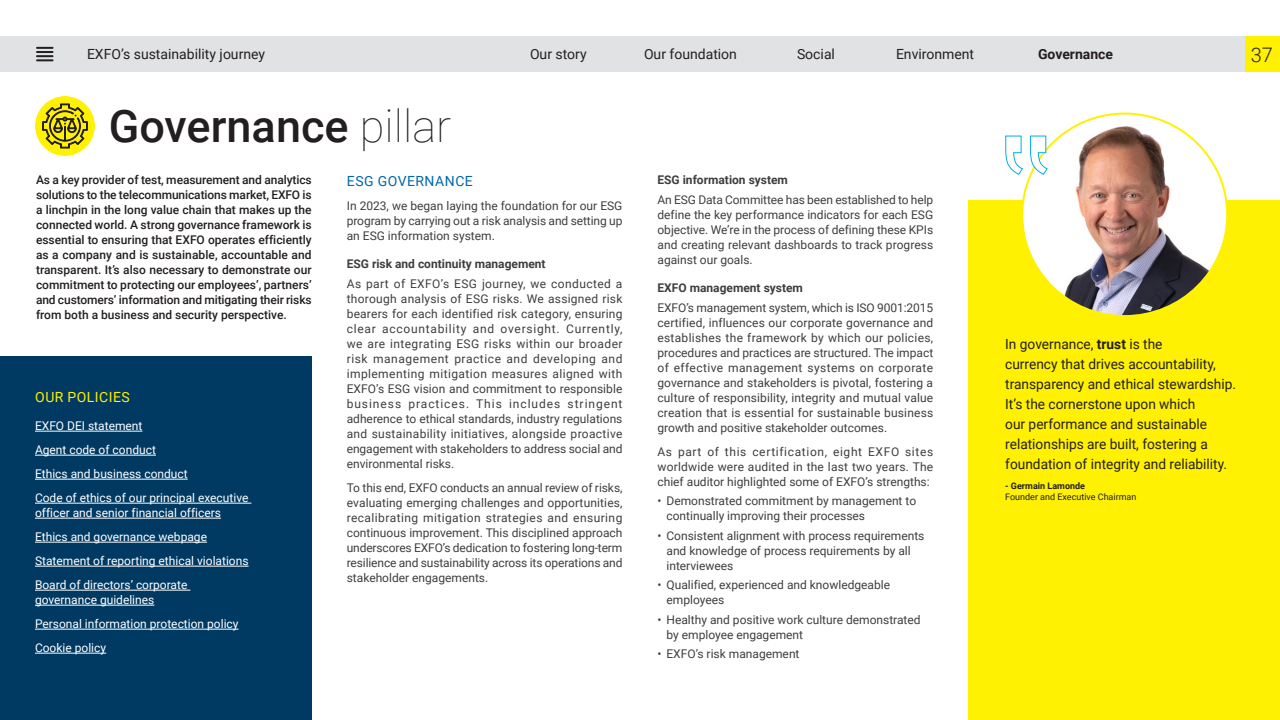
<style>
.page{position:relative;width:1280px;height:720px;background:#fff}
.page>*{position:absolute;margin:0;border:0;box-sizing:border-box;transform-origin:0 0}
.t1{font:500 45px "Roboto";color:#231f20}
.t2{font:300 20px "Roboto";color:#231f20}
.t3{font:14px/20px "Roboto";color:#231f20}
.t4{font:14px "Roboto";letter-spacing:.035em;color:#0068a9}
.t5{font:14px "Roboto";letter-spacing:.035em;color:#fff101}
.t6{font:700 14px "Roboto";color:#231f20}
.t7{font:12px/15px "Roboto";color:#3e3e3f;text-align:justify}
.t8{font:500 12px/15px "Roboto";color:#231f20;text-align:justify}
.t9{font:12px/24px "Roboto";color:#fff}
.t10{font:700 12px "Roboto";color:#3e3e3f}
.t11{font:9px "Roboto";color:#231f20}
.t12{font:700 9px "Roboto";color:#231f20}
.s1{font-weight:100}
.s2{font-weight:700}
</style>
<div class="page">
<div style="left:968px;top:200px;width:312px;height:520px;background:#fff101"></div>
<img style="left:1022px;top:114px;width:205px;height:200px">
<svg style="left:1005px;top:135px;width:44px;height:41px"></svg>
<div style="left:35px;top:96px;width:60px;height:60px;background:#fff101;border-radius:50%"></div>
<svg style="left:42px;top:104px;width:46px;height:44px"></svg>
<div style="left:0;top:356px;width:312px;height:364px;background:#003a62"></div>
<hr style="left:35px;top:431px;width:107px;height:1px;background:#fff">
<hr style="left:35px;top:455px;width:121px;height:1px;background:#fff">
<hr style="left:35px;top:479px;width:153px;height:1px;background:#fff">
<hr style="left:35px;top:503px;width:216px;height:1px;background:#fff">
<hr style="left:35px;top:518px;width:186px;height:1px;background:#fff">
<hr style="left:35px;top:542px;width:172px;height:1px;background:#fff">
<hr style="left:35px;top:566px;width:214px;height:1px;background:#fff">
<hr style="left:35px;top:590px;width:155px;height:1px;background:#fff">
<hr style="left:35px;top:605px;width:119px;height:1px;background:#fff">
<hr style="left:35px;top:629px;width:204px;height:1px;background:#fff">
<hr style="left:35px;top:653px;width:71px;height:1px;background:#fff">
<div style="left:1244px;top:36px;width:36px;height:36px;background:#fff101"></div>
<div style="left:0;top:36px;width:1244px;height:36px;background:#e1e2e4"></div>
<svg style="left:37px;top:47px;width:16px;height:14px"></svg>
<p class="t3" style="left:87px;top:44px;width:180px">EXFO’s sustainability journey</p>
<p class="t3" style="left:530px;top:44px;width:58px">Our story</p>
<p class="t3" style="left:644px;top:44px;width:95px">Our foundation</p>
<p class="t3" style="left:797px;top:44px;width:40px">Social</p>
<p class="t3" style="left:896px;top:44px;width:80px">Environment</p>
<p class="t6" style="left:1038px;top:45px;width:77px">Governance</p>
<h2 class="t2" style="left:1251px;top:40px;width:24px">37</h2>
<h1 class="t1" style="left:109px;top:94px;width:344px">Governance <span class="s1">pillar</span></h1>
<p class="t8" style="left:36px;top:172px;width:277px">As a key provider of test, measurement and analytics solutions to the telecommunications market, EXFO is a linchpin in the long value chain that makes up the connected world. A strong governance framework is essential to ensuring that EXFO operates efficiently as a company and is sustainable, accountable and transparent. It’s also necessary to demonstrate our commitment to protecting our employees’, partners’ and customers’ information and mitigating their risks from both a business and security perspective.</p>
<p class="t4" style="left:347px;top:171px;width:127px">ESG GOVERNANCE</p>
<p class="t7" style="left:347px;top:197px;width:277px">In 2023, we began laying the foundation for our ESG program by carrying out a risk analysis and setting up an ESG information system.</p>
<p class="t10" style="left:347px;top:255px;width:200px">ESG risk and continuity management</p>
<p class="t7" style="left:347px;top:275px;width:277px">As part of EXFO’s ESG journey, we conducted a thorough analysis of ESG risks. We assigned risk bearers for each identified risk category, ensuring clear accountability and oversight. Currently, we are integrating ESG risks within our broader risk management practice and developing and implementing mitigation measures aligned with EXFO’s ESG vision and commitment to responsible business practices. This includes stringent adherence to ethical standards, industry regulations and sustainability initiatives, alongside proactive engagement with stakeholders to address social and environmental risks.</p>
<p class="t7" style="left:347px;top:479px;width:277px">To this end, EXFO conducts an annual review of risks, evaluating emerging challenges and opportunities, recalibrating mitigation strategies and ensuring continuous improvement. This disciplined approach underscores EXFO’s dedication to fostering long-term resilience and sustainability across its operations and stakeholder engagements.</p>
<p class="t5" style="left:35px;top:387px;width:96px">OUR POLICIES</p>
<p class="t9" style="left:35px;top:414px;width:215px">EXFO DEI statement<br>Agent code of conduct<br>Ethics and business conduct<br>Code of ethics of our principal executive</p>
<p class="t9" style="left:35px;top:501px;width:215px">officer and senior financial officers Ethics and governance webpage Statement of reporting ethical violations Board of directors’ corporate</p>
<p class="t9" style="left:35px;top:588px;width:205px">governance guidelines<br>Personal information protection policy<br>Cookie policy</p>
<p class="t10" style="left:658px;top:171px;width:132px">ESG information system</p>
<p class="t7" style="left:658px;top:191px;width:277px">An ESG Data Committee has been established to help define the key performance indicators for each ESG objective. We’re in the process of defining these KPIs and creating relevant dashboards to track progress against our goals.</p>
<p class="t10" style="left:658px;top:279px;width:147px">EXFO management system</p>
<p class="t7" style="left:658px;top:299px;width:277px">EXFO’s management system, which is ISO 9001:2015 certified, influences our corporate governance and establishes the framework by which our policies, procedures and practices are structured. The impact of effective management systems on corporate governance and stakeholders is pivotal, fostering a culture of responsibility, integrity and mutual value creation that is essential for sustainable business growth and positive stakeholder outcomes.</p>
<p class="t7" style="left:658px;top:443px;width:277px">As part of this certification, eight EXFO sites worldwide were audited in the last two years. The chief auditor highlighted some of EXFO’s strengths:</p>
<p class="t7" style="left:667px;top:493px;width:251px;text-indent:-9px">• Demonstrated commitment by management to continually improving their processes</p>
<p class="t7" style="left:667px;top:527px;width:259px;text-align:left;text-indent:-9px">• Consistent alignment with process requirements and knowledge of process requirements by all interviewees</p>
<p class="t7" style="left:667px;top:577px;width:225px;text-indent:-9px">• Qualified, experienced and knowledgeable employees</p>
<p class="t7" style="left:667px;top:611px;width:256px;text-indent:-9px">• Healthy and positive work culture demonstrated by employee engagement</p>
<p class="t7" style="left:658px;top:646px;width:144px">• EXFO’s risk management</p>
<p class="t3" style="left:1005px;top:334px;width:232px">In governance, <span class="s2">trust</span> is the<br>currency that drives accountability, transparency and ethical stewardship.<br>It’s the cornerstone upon which<br>our performance and sustainable relationships are built, fostering a foundation of integrity and reliability.</p>
<p class="t12" style="left:1005px;top:480px;width:81px">- Germain Lamonde</p>
<p class="t11" style="left:1005px;top:491px;width:133px">Founder and Executive Chairman</p>
</div>
